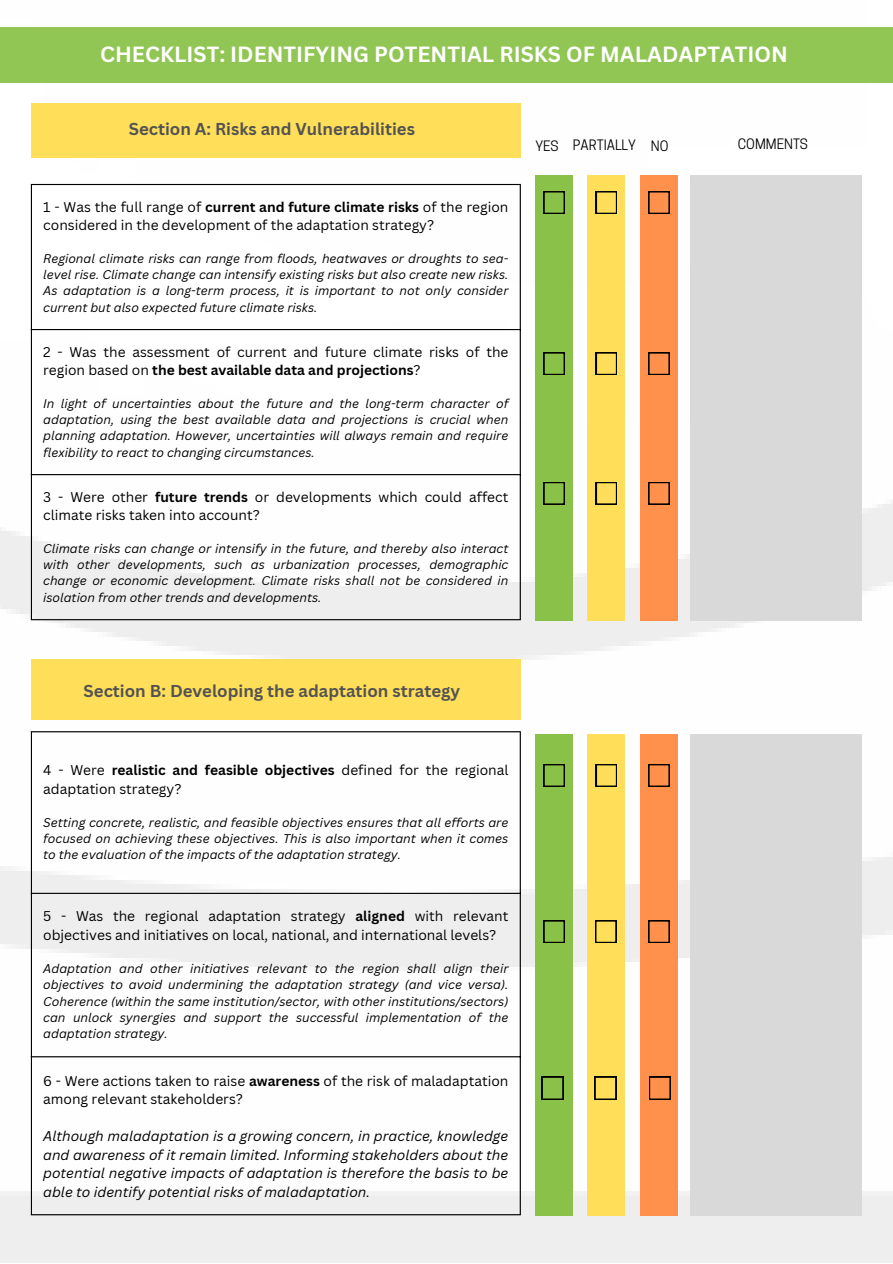
<style>
.page{position:relative;width:893px;height:1264px;background:#fff}
.page>*{position:absolute;margin:0;border:0;box-sizing:border-box;transform-origin:0 0}
.t1{font:700 21.45px "Canva Sans";color:#fff}
.t2{font:700 16.8px "Canva Sans";color:#535353}
.t3{font:13.8px/18.5px "Canva Sans";color:#000}
.t4{font:italic 13.8px/18.5px "Canva Sans";color:#000;text-align:justify}
.t5{font:13.5px "Cooper Hewitt";color:#000}
.t6{font:italic 12.3px/16.4px "Canva Sans";color:#000;text-align:justify}
.s1{font-weight:700}
</style>
<div class="page">
<img style="left:0;top:82px;width:892px;height:1180px">
<div style="left:0;top:27px;width:892px;height:55px;background:#91c654"></div>
<div style="left:31px;top:104px;width:490px;height:54px;background:#ffde59"></div>
<hr style="left:31px;top:185px;width:1px;height:434px;background:#000">
<hr style="left:519px;top:185px;width:2px;height:434px;background:#000">
<hr style="left:31px;top:184px;width:490px;height:1px;background:#000">
<hr style="left:31px;top:329px;width:490px;height:1px;background:#000">
<hr style="left:31px;top:474px;width:490px;height:1px;background:#000">
<hr style="left:31px;top:619px;width:490px;height:1px;background:#000">
<div style="left:535px;top:175px;width:38px;height:445px;background:#8ac249"></div>
<div style="left:587px;top:175px;width:38px;height:445px;background:#ffde59"></div>
<div style="left:640px;top:175px;width:37px;height:445px;background:#ff914d"></div>
<div style="left:690px;top:175px;width:171px;height:445px;background:#d9d9d9"></div>
<div style="left:31px;top:659px;width:490px;height:61px;background:#ffde59"></div>
<hr style="left:31px;top:732px;width:1px;height:482px;background:#000">
<hr style="left:519px;top:732px;width:2px;height:482px;background:#000">
<hr style="left:31px;top:731px;width:490px;height:1px;background:#000">
<hr style="left:31px;top:892px;width:490px;height:1px;background:#000">
<hr style="left:31px;top:1056px;width:490px;height:1px;background:#000">
<hr style="left:31px;top:1214px;width:490px;height:1px;background:#000">
<div style="left:535px;top:734px;width:38px;height:481px;background:#8ac249"></div>
<div style="left:587px;top:734px;width:38px;height:481px;background:#ffde59"></div>
<div style="left:640px;top:734px;width:37px;height:481px;background:#ff914d"></div>
<div style="left:690px;top:734px;width:171px;height:481px;background:#d9d9d9"></div>
<svg style="left:596px;top:191px;width:21px;height:23px"></svg>
<svg style="left:543px;top:191px;width:21px;height:23px"></svg>
<svg style="left:648px;top:191px;width:21px;height:23px"></svg>
<svg style="left:543px;top:352px;width:21px;height:23px"></svg>
<svg style="left:596px;top:352px;width:21px;height:23px"></svg>
<svg style="left:648px;top:352px;width:21px;height:23px"></svg>
<svg style="left:543px;top:482px;width:21px;height:22px"></svg>
<svg style="left:596px;top:482px;width:21px;height:22px"></svg>
<svg style="left:648px;top:482px;width:21px;height:22px"></svg>
<svg style="left:543px;top:764px;width:21px;height:22px"></svg>
<svg style="left:596px;top:764px;width:21px;height:22px"></svg>
<svg style="left:648px;top:764px;width:21px;height:22px"></svg>
<svg style="left:543px;top:920px;width:21px;height:22px"></svg>
<svg style="left:595px;top:920px;width:21px;height:22px"></svg>
<svg style="left:648px;top:920px;width:21px;height:22px"></svg>
<svg style="left:542px;top:1076px;width:21px;height:23px"></svg>
<svg style="left:594px;top:1076px;width:22px;height:23px"></svg>
<svg style="left:649px;top:1076px;width:21px;height:23px"></svg>
<p class="t1" style="left:100px;top:39px;width:689px">CHECKLIST: IDENTIFYING POTENTIAL RISKS OF MALADAPTATION</p>
<p class="t2" style="left:129px;top:117px;width:288px">Section A: Risks and Vulnerabilities</p>
<p class="t3" style="left:43px;top:197px;width:466px">1 - Was the full range of <span class="s1">current and future climate risks</span> of the region considered in the development of the adaptation strategy?</p>
<p class="t6" style="left:43px;top:250px;width:466px">Regional climate risks can range from floods, heatwaves or droughts to sea&shy;level rise. Climate change can intensify existing risks but also create new risks.<br>As adaptation is a long-term process, it is important to not only consider current but also expected future climate risks.</p>
<p class="t3" style="left:43px;top:342px;width:466px">2 - Was the assessment of current and future climate risks of the region based on <span class="s1">the best available data and projections</span>?</p>
<p class="t6" style="left:43px;top:395px;width:466px">In light of uncertainties about the future and the long-term character of adaptation, using the best available data and projections is crucial when planning adaptation. However, uncertainties will always remain and require flexibility to react to changing circumstances.</p>
<p class="t3" style="left:43px;top:487px;width:466px">3 - Were other <span class="s1">future trends</span> or developments which could affect climate risks taken into account?</p>
<p class="t6" style="left:43px;top:540px;width:466px">Climate risks can change or intensify in the future, and thereby also interact with other developments, such as urbanization processes, demographic change or economic development. Climate risks shall not be considered in isolation from other trends and developments.</p>
<p class="t5" style="left:535px;top:141px;width:25px">YES</p>
<p class="t5" style="left:573px;top:140px;width:65px">PARTIALLY</p>
<p class="t5" style="left:651px;top:141px;width:19px">NO</p>
<p class="t5" style="left:737px;top:139px;width:72px">COMMENTS</p>
<p class="t2" style="left:84px;top:679px;width:378px">Section B: Developing the adaptation strategy</p>
<p class="t3" style="left:43px;top:760px;width:466px">4 - Were <span class="s1">realistic and feasible objectives</span> defined for the regional adaptation strategy?</p>
<p class="t6" style="left:43px;top:813px;width:466px">Setting concrete, realistic, and feasible objectives ensures that all efforts are focused on achieving these objectives. This is also important when it comes to the evaluation of the impacts of the adaptation strategy.</p>
<p class="t3" style="left:43px;top:906px;width:466px">5 - Was the regional adaptation strategy <span class="s1">aligned</span> with relevant objectives and initiatives on local, national, and international levels?</p>
<p class="t6" style="left:43px;top:959px;width:466px">Adaptation and other initiatives relevant to the region shall align their objectives to avoid undermining the adaptation strategy (and vice versa).<br>Coherence (within the same institution/sector, with other institutions/sectors) can unlock synergies and support the successful implementation of the adaptation strategy.</p>
<p class="t3" style="left:43px;top:1071px;width:466px">6 - Were actions taken to raise <span class="s1">awareness</span> of the risk of maladaptation among relevant stakeholders?</p>
<p class="t4" style="left:43px;top:1126px;width:466px">Although maladaptation is a growing concern, in practice, knowledge and awareness of it remain limited. Informing stakeholders about the potential negative impacts of adaptation is therefore the basis to be able to identify potential risks of maladaptation.</p>
</div>
